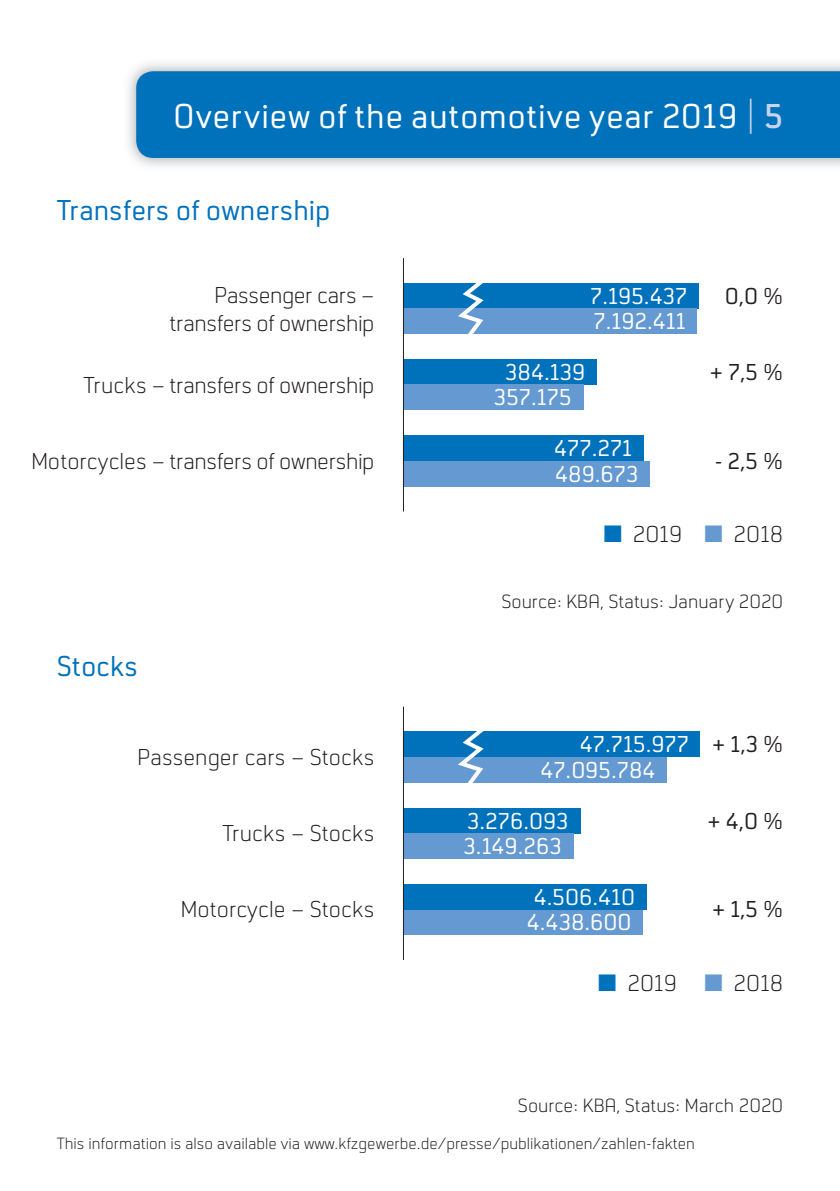
<style>
.page{position:relative;width:840px;height:1191px;background:#fff}
.page>*{position:absolute;margin:0;border:0;box-sizing:border-box;transform-origin:0 0}
.t1{font:36px "Neustadt";letter-spacing:.015em;color:#fff}
.t2{font:30px "Neustadt";color:#0072bc}
.t3{font:300 24px/28px "Neustadt";letter-spacing:-.01em;color:#231f20;text-align:right}
.t4{font:24px "Neustadt";color:#fff}
.t5{font:24px "Neustadt";color:#231f20}
.t6{font:300 20px "Neustadt";color:#231f20}
.t7{font:300 16.8px "Neustadt";color:#231f20}
.s1{font-weight:300;color:#c6d5ed}
.s2{font-weight:600;color:#c6d5ed}
.s3{color:#0072bc}
.s4{color:#6599d1}
</style>
<div class="page">
<div style="left:403px;top:283px;width:295px;height:25px;background:#0072bc"></div>
<div style="left:403px;top:731px;width:297px;height:26px;background:#0072bc"></div>
<div style="left:403px;top:359px;width:193px;height:26px;background:#0072bc"></div>
<div style="left:403px;top:808px;width:176px;height:25px;background:#0072bc"></div>
<div style="left:403px;top:461px;width:246px;height:25px;background:#6599d1"></div>
<div style="left:403px;top:909px;width:239px;height:25px;background:#6599d1"></div>
<div style="left:403px;top:308px;width:293px;height:26px;background:#6599d1"></div>
<div style="left:403px;top:757px;width:263px;height:25px;background:#6599d1"></div>
<div style="left:403px;top:385px;width:179px;height:25px;background:#6599d1"></div>
<div style="left:403px;top:833px;width:170px;height:25px;background:#6599d1"></div>
<div style="left:403px;top:435px;width:240px;height:26px;background:#0072bc"></div>
<div style="left:403px;top:884px;width:243px;height:25px;background:#0072bc"></div>
<svg style="left:458px;top:283px;width:26px;height:51px"></svg>
<svg style="left:453px;top:731px;width:37px;height:52px"></svg>
<hr style="left:402px;top:258px;width:2px;height:253px;background:#231f20">
<hr style="left:402px;top:706px;width:2px;height:254px;background:#231f20">
<div style="left:136px;top:71px;width:703px;height:87px;background:#0072bc"></div>
<h1 class="t1" style="left:173px;top:97px;width:611px">Overview of the automotive year 2019 <span class="s1">|</span> <span class="s2">5</span></h1>
<p class="t2" style="left:57px;top:194px;width:275px">Transfers of ownership</p>
<p class="t3" style="left:169px;top:281px;width:206px">Passenger cars – transfers of ownership</p>
<p class="t3" style="left:84px;top:371px;width:292px">Trucks – transfers of ownership</p>
<p class="t3" style="left:31px;top:447px;width:344px">Motorcycles – transfers of ownership</p>
<p class="t2" style="left:57px;top:650px;width:83px">Stocks</p>
<p class="t3" style="left:137px;top:743px;width:238px">Passenger cars – Stocks</p>
<p class="t3" style="left:222px;top:820px;width:153px">Trucks – Stocks</p>
<p class="t3" style="left:181px;top:896px;width:195px">Motorcycle – Stocks</p>
<p class="t4" style="left:590px;top:283px;width:98px">7.195.437</p>
<p class="t4" style="left:593px;top:309px;width:94px">7.192.411</p>
<p class="t4" style="left:505px;top:360px;width:81px">384.139</p>
<p class="t4" style="left:493px;top:385px;width:79px">357.175</p>
<p class="t4" style="left:554px;top:436px;width:79px">477.271</p>
<p class="t4" style="left:555px;top:461px;width:85px">489.673</p>
<p class="t5" style="left:724px;top:283px;width:60px">0,0 %</p>
<p class="t5" style="left:709px;top:360px;width:75px">+ 7,5 %</p>
<p class="t5" style="left:714px;top:448px;width:70px">- 2,5 %</p>
<p class="t3" style="left:603px;top:521px;width:181px"><span class="s3">■</span> 2019 <span class="s4">■</span> 2018</p>
<p class="t6" style="left:501px;top:591px;width:283px">Source: KBA, Status: January 2020</p>
<p class="t4" style="left:579px;top:731px;width:111px">47.715.977</p>
<p class="t4" style="left:540px;top:757px;width:117px">47.095.784</p>
<p class="t4" style="left:467px;top:808px;width:103px">3.276.093</p>
<p class="t4" style="left:463px;top:833px;width:100px">3.149.263</p>
<p class="t4" style="left:533px;top:884px;width:103px">4.506.410</p>
<p class="t4" style="left:526px;top:909px;width:106px">4.438.600</p>
<p class="t5" style="left:711px;top:732px;width:72px">+ 1,3 %</p>
<p class="t5" style="left:707px;top:808px;width:77px">+ 4,0 %</p>
<p class="t5" style="left:711px;top:897px;width:73px">+ 1,5 %</p>
<p class="t3" style="left:598px;top:969px;width:186px"><span class="s3">■</span> 2019 <span class="s4">■</span> 2018</p>
<p class="t6" style="left:517px;top:1094px;width:267px">Source: KBA, Status: March 2020</p>
<p class="t7" style="left:57px;top:1135px;width:639px">This information is also available via www.kfzgewerbe.de/presse/publikationen/zahlen-fakten</p>
</div>
